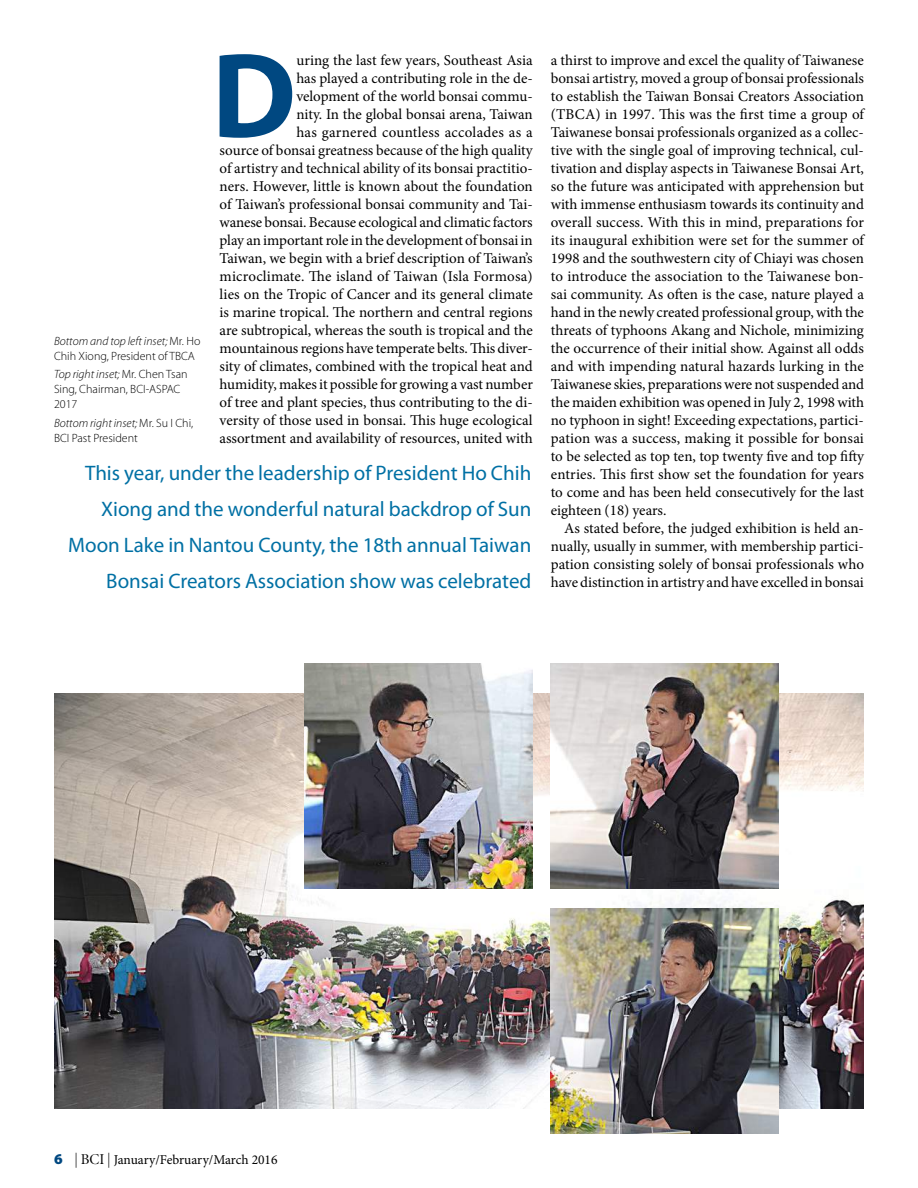
<style>
.page{position:relative;width:918px;height:1188px;background:#fff}
.page>*{position:absolute;margin:0;border:0;box-sizing:border-box;transform-origin:0 0}
.t1{font:700 121.8px "Myriad Pro";color:#004881}
.t2{font:21px/36px "Myriad Pro";color:#0070a4;text-align:right}
.t3{font:15px/18px "Minion Pro";color:#000;text-align:justify}
.t4{font:13.5px "Minion Pro";letter-spacing:-.005em;color:#000}
.t5{font:300 12px/15px "Myriad Pro";color:#000}
.s1{font-style:italic}
.s2{font-family:"Myriad Pro";font-weight:900;font-size:15px;color:#004881}
.s3{font-family:"Myriad Pro";font-weight:300;font-stretch:condensed;font-size:15px}
.s4{font-family:"Minion Display";font-size:15px}
</style>
<div class="page">
<img style="left:54px;top:693px;width:809px;height:415px">
<img style="left:551px;top:908px;width:228px;height:226px">
<img style="left:305px;top:663px;width:228px;height:226px">
<img style="left:551px;top:663px;width:228px;height:226px">
<h1 class="t1" style="left:212px;top:16px;width:86px">D</h1>
<p class="t3" style="left:220px;top:51px;width:315px;text-align:right">uring the last few years, Southeast Asia<br>has played a contributing role in the de-<br>velopment of the world bonsai commu-<br>nity. In the global bonsai arena, Taiwan<br>has garnered countless accolades as a<br>source of bonsai greatness because of the high quality of artistry and technical ability of its bonsai practitio&shy;ners. However, little is known about the foundation of Taiwan’s professional bonsai community and Tai&shy;wanese bonsai. Because ecological and climatic factors play an important role in the development of bonsai in Taiwan, we begin with a brief description of Taiwan’s microclimate. The island of Taiwan (Isla Formosa) lies on the Tropic of Cancer and its general climate is marine tropical. The northern and central regions are subtropical, whereas the south is tropical and the mountainous regions have temperate belts. This diver&shy;sity of climates, combined with the tropical heat and humidity, makes it possible for growing a vast number of tree and plant species, thus contributing to the di&shy;versity of those used in bonsai. This huge ecological assortment and availability of resources, united with</p>
<p class="t3" style="left:551px;top:51px;width:315px">a thirst to improve and excel the quality of Taiwanese bonsai artistry, moved a group of bonsai professionals to establish the Taiwan Bonsai Creators Association (TBCA) in 1997. This was the first time a group of Taiwanese bonsai professionals organized as a collec&shy;tive with the single goal of improving technical, cul&shy;tivation and display aspects in Taiwanese Bonsai Art, so the future was anticipated with apprehension but with immense enthusiasm towards its continuity and overall success. With this in mind, preparations for its inaugural exhibition were set for the summer of 1998 and the southwestern city of Chiayi was chosen to introduce the association to the Taiwanese bon&shy;sai community. As often is the case, nature played a hand in the newly created professional group, with the threats of typhoons Akang and Nichole, minimizing the occurrence of their initial show. Against all odds and with impending natural hazards lurking in the Taiwanese skies, preparations were not suspended and the maiden exhibition was opened in July 2, 1998 with no typhoon in sight! Exceeding expectations, partici&shy;pation was a success, making it possible for bonsai to be selected as top ten, top twenty five and top fifty entries. This first show set the foundation for years to come and has been held consecutively for the last eighteen (18) years.</p>
<p class="t3" style="left:551px;top:519px;width:315px;text-indent:14px">As stated before, the judged exhibition is held an&shy;nually, usually in summer, with membership partici&shy;pation consisting solely of bonsai professionals who have distinction in artistry and have excelled in bonsai</p>
<p class="t5" style="left:54px;top:334px;width:148px"><span class="s1">Bottom and top left inset;</span> Mr. Ho<br>Chih Xiong, President of TBCA</p>
<p class="t5" style="left:54px;top:367px;width:135px"><span class="s1">Top right inset;</span> Mr. Chen Tsan<br>Sing, Chairman, BCI-ASPAC<br>2017</p>
<p class="t5" style="left:54px;top:415px;width:141px"><span class="s1">Bottom right inset;</span> Mr. Su I Chi,<br>BCI Past President</p>
<h2 class="t2" style="left:68px;top:455px;width:465px">This year, under the leadership of President Ho Chih Xiong and the wonderful natural backdrop of Sun Moon Lake in Nantou County, the 18th annual Taiwan Bonsai Creators Association show was celebrated</h2>
<p class="t4" style="left:54px;top:1151px;width:225px"><span class="s2">6</span> <span class="s3">|</span> <span class="s4">BCI</span> <span class="s3">|</span> January/February/March 2016</p>
</div>
